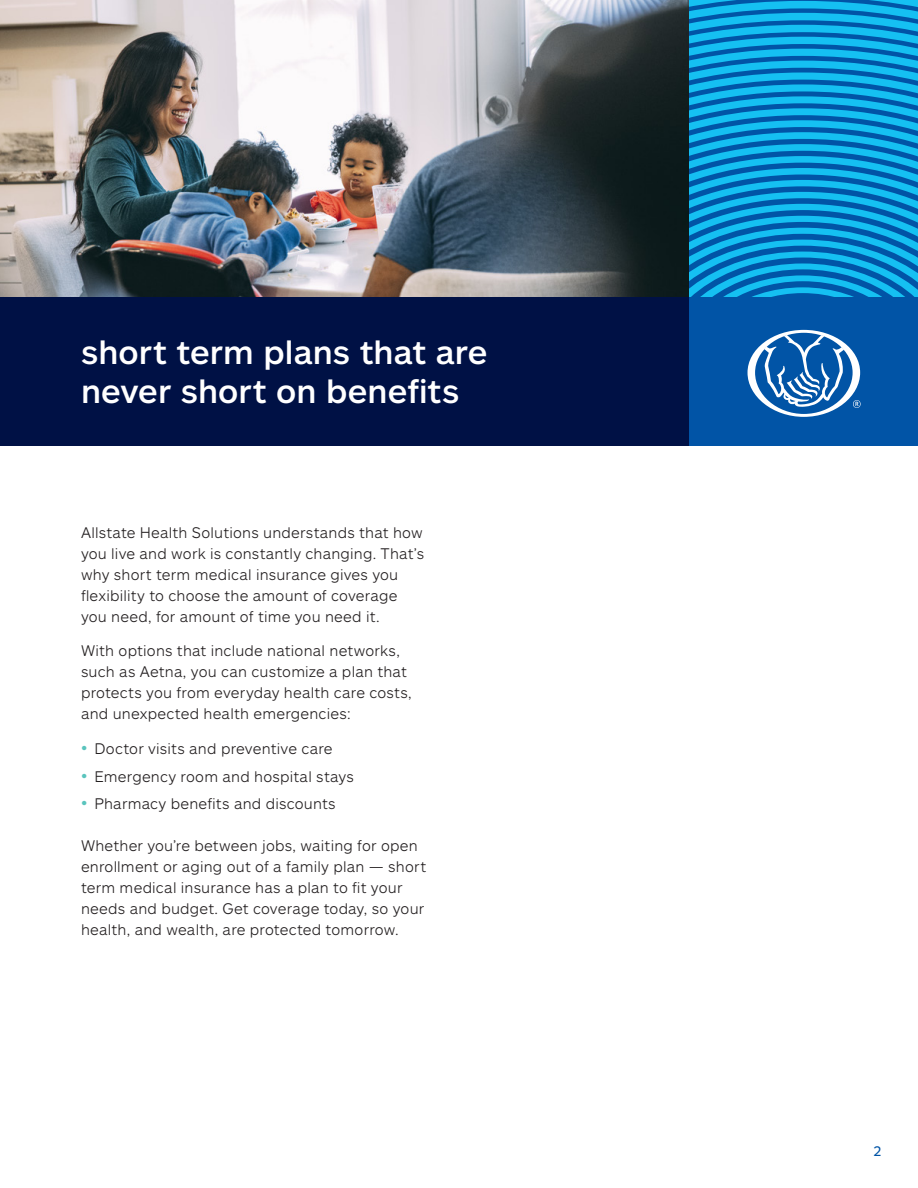
<style>
.page{position:relative;width:918px;height:1188px;background:#fff}
.page>*{position:absolute;margin:0;border:0;box-sizing:border-box;transform-origin:0 0}
.t1{font:500 33px/39px "Allstate Sans";letter-spacing:.005em;color:#fff}
.t2{font:300 15px/21px "Allstate Sans";letter-spacing:.015em;color:#231f20}
.t3{font:13.5px "Allstate Sans";color:#0154a6}
.s1{font-size:18px;color:#5ac4bd}
</style>
<div class="page">
<img style="left:0;top:0;width:689px;height:297px">
<div style="left:0;top:297px;width:918px;height:149px;background:#001145"></div>
<div style="left:689px;top:295px;width:229px;height:151px;background:#0154a6"></div>
<svg style="left:748px;top:330px;width:113px;height:87px"></svg>
<svg style="left:689px;top:0;width:229px;height:8px;background:#0e9ad7"></svg>
<svg style="left:689px;top:8px;width:229px;height:12px;background:#0d98d6"></svg>
<svg style="left:689px;top:20px;width:229px;height:12px;background:#0d97d5"></svg>
<svg style="left:689px;top:32px;width:229px;height:12px;background:#0d97d5"></svg>
<svg style="left:689px;top:44px;width:229px;height:12px;background:#0d96d4"></svg>
<svg style="left:689px;top:56px;width:229px;height:12px;background:#0d95d4"></svg>
<svg style="left:689px;top:68px;width:229px;height:12px;background:#0c95d3"></svg>
<svg style="left:689px;top:80px;width:229px;height:11px;background:#0c93d2"></svg>
<svg style="left:689px;top:91px;width:229px;height:12px;background:#0c93d2"></svg>
<svg style="left:689px;top:103px;width:229px;height:12px;background:#0c93d2"></svg>
<svg style="left:689px;top:115px;width:229px;height:182px;background:#0b8ece"></svg>
<h1 class="t1" style="left:81px;top:331px;width:408px">short term plans that are never short on benefits</h1>
<p class="t2" style="left:81px;top:521px;width:345px">Allstate Health Solutions understands that how you live and work is constantly changing. That’s why short term medical insurance gives you flexibility to choose the amount of coverage you need, for amount of time you need it.</p>
<p class="t2" style="left:81px;top:640px;width:332px">With options that include national networks, such as Aetna, you can customize a plan that protects you from everyday health care costs, and unexpected health emergencies:</p>
<p class="t2" style="left:81px;top:737px;width:253px"><span class="s1">•</span> Doctor visits and preventive care</p>
<p class="t2" style="left:81px;top:765px;width:274px"><span class="s1">•</span> Emergency room and hospital stays</p>
<p class="t2" style="left:81px;top:793px;width:256px"><span class="s1">•</span> Pharmacy benefits and discounts</p>
<p class="t2" style="left:81px;top:834px;width:347px">Whether you’re between jobs, waiting for open enrollment or aging out of a family plan — short term medical insurance has a plan to fit your needs and budget. Get coverage today, so your health, and wealth, are protected tomorrow.</p>
<p class="t3" style="left:874px;top:1142px;width:9px">2</p>
</div>
